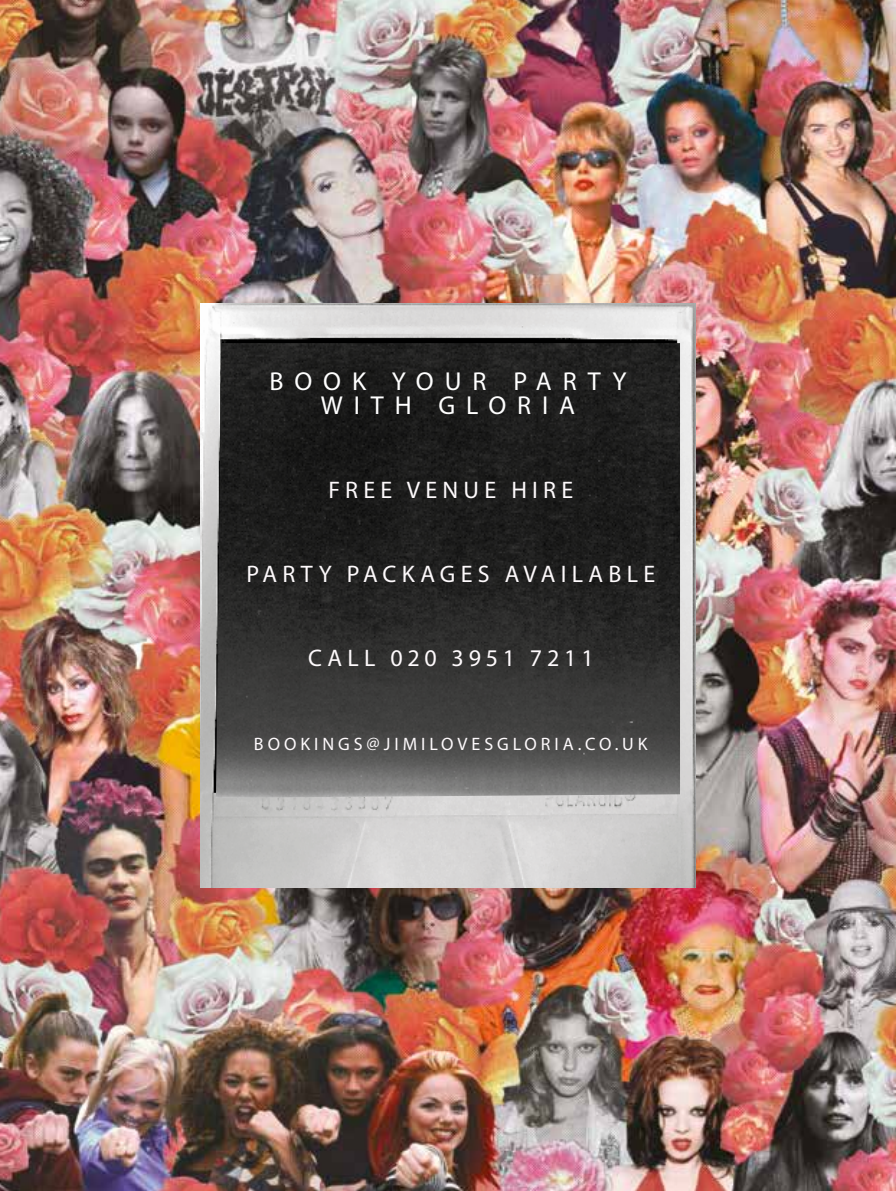
<style>
.page{position:relative;width:896px;height:1191px;background:#fff}
.page>*{position:absolute;margin:0;border:0;box-sizing:border-box;transform-origin:0 0}
.t1{font:26px/24px "Myriad Pro";letter-spacing:.42em;color:#fff;text-align:center}
.t2{font:24px "Myriad Pro";letter-spacing:.22em;color:#fefafc}
.t3{font:24px "Myriad Pro";letter-spacing:.2em;color:#fefafc}
.t4{font:18px "Myriad Pro";letter-spacing:.22em;color:#fefafc}
</style>
<div class="page">
<img style="left:0;top:0;width:896px;height:1191px">
<img style="left:201px;top:304px;width:494px;height:583px">
<img style="left:216px;top:343px;width:464px;height:455px">
<p class="t1" style="left:269px;top:369px;width:359px">BOOK YOUR PARTY<br>WITH GLORIA</p>
<p class="t2" style="left:328px;top:475px;width:246px">FREE VENUE HIRE</p>
<p class="t2" style="left:246px;top:559px;width:410px">PARTY PACKAGES AVAILABLE</p>
<p class="t3" style="left:308px;top:643px;width:287px">CALL 020 3951 7211</p>
<p class="t4" style="left:254px;top:732px;width:395px">BOOKINGS@JIMILOVESGLORIA.CO.UK</p>
</div>
